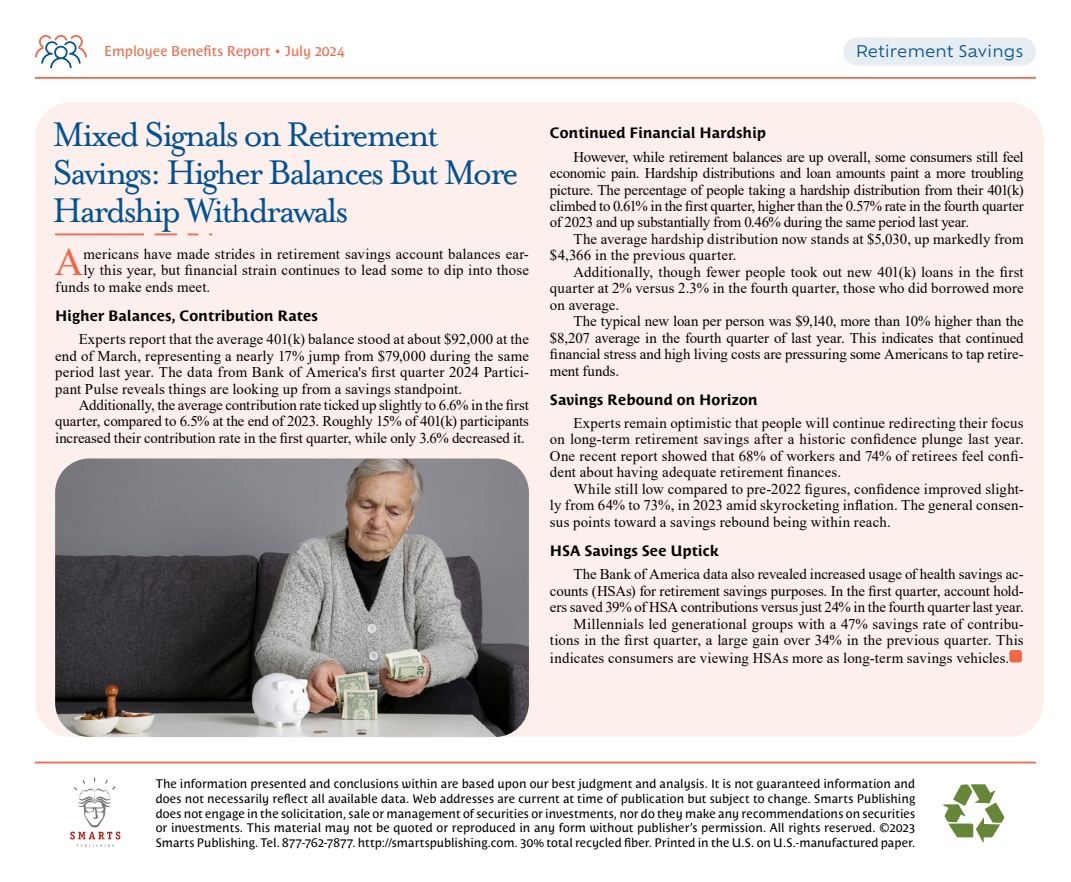
<style>
.page{position:relative;width:1071px;height:882px;background:#fff}
.page>*{position:absolute;margin:0;border:0;box-sizing:border-box;transform-origin:0 0}
.t1{font:39.73px "Times New Roman";color:#f26647}
.t2{font:39.38px/37.8px "Mrs Eaves OT";letter-spacing:-.06em;color:#005295}
.t3{font:15.75px "Ofelia Text";letter-spacing:.005em;color:#005295}
.t4{font:14.88px/16.4px "Times New Roman";letter-spacing:.005em;color:#000;text-align:justify}
.t5{font:700 14.88px "Costa Std";color:#000}
.t6{font:14px "Costa Std";letter-spacing:.005em;color:#f26647}
.t7{font:12.25px/14.7px "Costa Std";letter-spacing:.005em;color:#000;text-align:justify}
</style>
<div class="page">
<hr style="left:35px;top:77px;width:1001px;height:2px;background:#f26647">
<svg style="left:35px;top:35px;width:52px;height:33px"></svg>
<svg style="left:943px;top:784px;width:61px;height:58px"></svg>
<svg style="left:70px;top:778px;width:50px;height:69px"></svg>
<div style="left:35px;top:102px;width:1009px;height:635px;background:#fdf0ec;border-radius:35px"></div>
<hr style="left:55px;top:234px;width:89px;height:1px;background:#f26647">
<svg style="left:155px;top:234px;width:22px;height:1px"></svg>
<img style="left:55px;top:458px;width:474px;height:279px">
<hr style="left:35px;top:762px;width:1001px;height:1px;background:#f26647">
<div style="left:1009px;top:650px;width:13px;height:13px;background:#f26647;border-radius:3px"></div>
<div style="left:843px;top:37px;width:193px;height:29px;background:#e6eef4;border-radius:14px"></div>
<p class="t6" style="left:104px;top:43px;width:242px">Employee Benefits Report • July 2024</p>
<p class="t3" style="left:856px;top:40px;width:169px">Retirement Savings</p>
<h2 class="t2" style="left:53px;top:116px;width:468px">Mixed Signals on Retirement<br>Savings: Higher Balances But More<br>Hardship Withdrawals</h2>
<h1 class="t1" style="left:55px;top:234px;width:30px">A</h1>
<p class="t4" style="left:83px;top:245px;width:447px">mericans have made strides in retirement savings account balances ear-</p>
<p class="t4" style="left:83px;top:262px;width:447px">ly this year, but financial strain continues to lead some to dip into those</p>
<p class="t4" style="left:55px;top:278px;width:157px">funds to make ends meet.</p>
<p class="t5" style="left:55px;top:307px;width:264px">Higher Balances, Contribution Rates</p>
<p class="t4" style="left:55px;top:331px;width:475px;text-indent:24px">Experts report that the average 401(k) balance stood at about $92,000 at the end of March, representing a nearly 17% jump from $79,000 during the same period last year. The data from Bank of America's first quarter 2024 Partici&shy;pant Pulse reveals things are looking up from a savings standpoint.</p>
<p class="t4" style="left:55px;top:396px;width:475px;text-indent:24px">Additionally, the average contribution rate ticked up slightly to 6.6% in the first quarter, compared to 6.5% at the end of 2023. Roughly 15% of 401(k) participants increased their contribution rate in the first quarter, while only 3.6% decreased it.</p>
<p class="t5" style="left:550px;top:124px;width:217px">Continued Financial Hardship</p>
<p class="t4" style="left:550px;top:148px;width:475px;text-indent:24px">However, while retirement balances are up overall, some consumers still feel economic pain. Hardship distributions and loan amounts paint a more troubling picture. The percentage of people taking a hardship distribution from their 401(k) climbed to 0.61% in the first quarter, higher than the 0.57% rate in the fourth quarter of 2023 and up substantially from 0.46% during the same period last year.</p>
<p class="t4" style="left:550px;top:230px;width:475px;text-indent:24px">The average hardship distribution now stands at $5,030, up markedly from $4,366 in the previous quarter.</p>
<p class="t4" style="left:550px;top:263px;width:475px;text-indent:24px">Additionally, though fewer people took out new 401(k) loans in the first quarter at 2% versus 2.3% in the fourth quarter, those who did borrowed more on average.</p>
<p class="t4" style="left:550px;top:312px;width:475px;text-indent:24px">The typical new loan per person was $9,140, more than 10% higher than the $8,207 average in the fourth quarter of last year. This indicates that continued financial stress and high living costs are pressuring some Americans to tap retire&shy;ment funds.</p>
<p class="t5" style="left:550px;top:391px;width:209px">Savings Rebound on Horizon</p>
<p class="t4" style="left:550px;top:414px;width:475px;text-indent:24px">Experts remain optimistic that people will continue redirecting their focus on long-term retirement savings after a historic confidence plunge last year.<br>One recent report showed that 68% of workers and 74% of retirees feel confi&shy;dent about having adequate retirement finances.</p>
<p class="t4" style="left:550px;top:480px;width:475px;text-indent:24px">While still low compared to pre-2022 figures, confidence improved slight&shy;ly from 64% to 73%, in 2023 amid skyrocketing inflation. The general consen&shy;sus points toward a savings rebound being within reach.</p>
<p class="t5" style="left:550px;top:542px;width:170px">HSA Savings See Uptick</p>
<p class="t4" style="left:574px;top:566px;width:452px">The Bank of America data also revealed increased usage of health savings ac-</p>
<p class="t4" style="left:550px;top:582px;width:475px">counts (HSAs) for retirement savings purposes. In the first quarter, account hold-</p>
<p class="t4" style="left:550px;top:598px;width:475px">ers saved 39% of HSA contributions versus just 24% in the fourth quarter last year.</p>
<p class="t4" style="left:574px;top:615px;width:452px">Millennials led generational groups with a 47% savings rate of contribu-</p>
<p class="t4" style="left:550px;top:631px;width:475px">tions in the first quarter, a large gain over 34% in the previous quarter. This</p>
<p class="t4" style="left:550px;top:649px;width:461px">indicates consumers are viewing HSAs more as long-term savings vehicles.</p>
<p class="t7" style="left:156px;top:777px;width:761px">The information presented and conclusions within are based upon our best judgment and analysis. It is not guaranteed information and does not necessarily reflect all available data. Web addresses are current at time of publication but subject to change. Smarts Publishing does not engage in the solicitation, sale or management of securities or investments, nor do they make any recommendations on securities or investments. This material may not be quoted or reproduced in any form without publisher’s permission. All rights reserved. ©2023<br>Smarts Publishing. Tel. 877-762-7877. http://smartspublishing.com. 30% total recycled fiber. Printed in the U.S. on U.S.-manufactured paper.</p>
</div>
